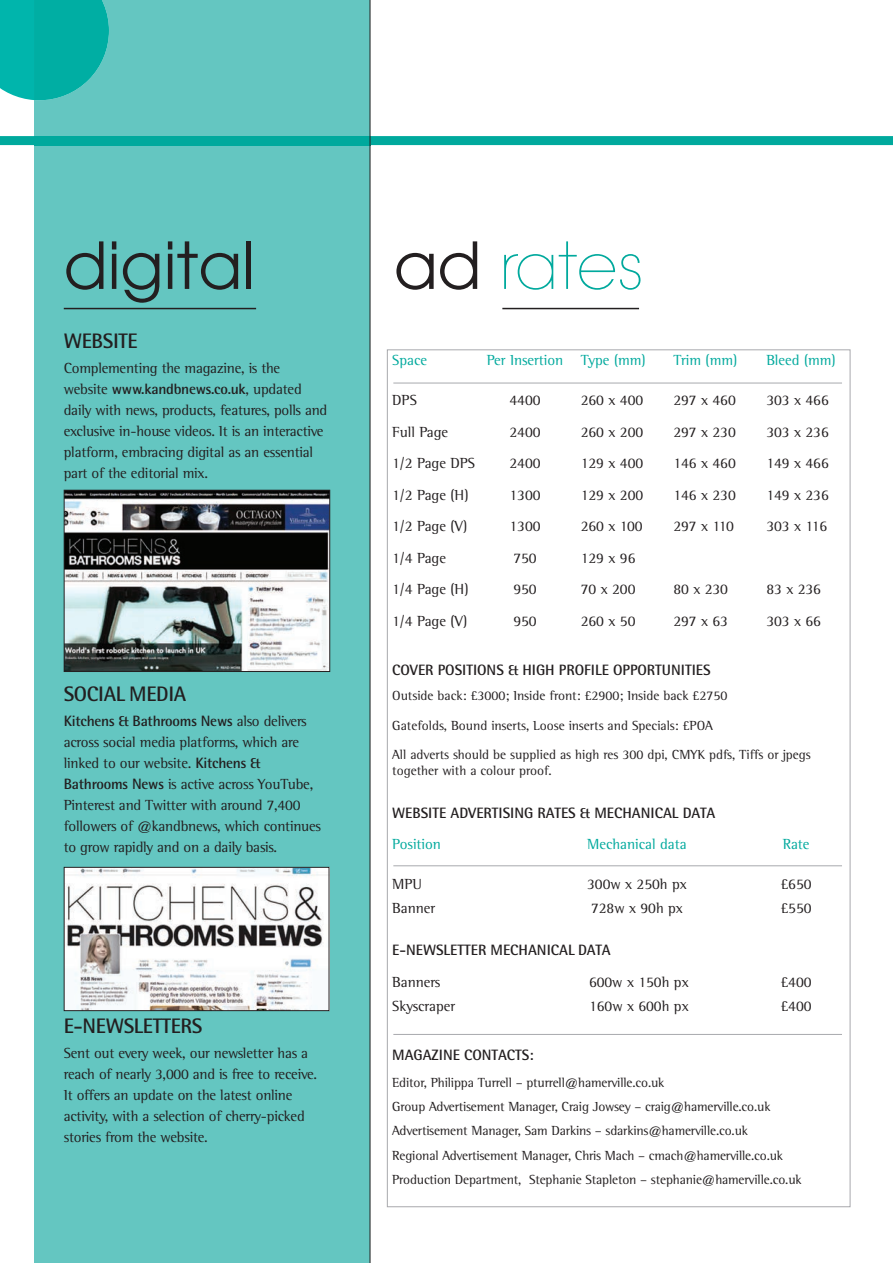
<style>
.page{position:relative;width:893px;height:1263px;background:#fff}
.page>*{position:absolute;margin:0;border:0;box-sizing:border-box;transform-origin:0 0}
.t1{font:64.2px "Avant Garde";color:#231f20}
.t2{font:200 64.2px "Avant Garde";color:#00a99d}
.t3{font:700 21px "Rotis Semi Sans";letter-spacing:-.015em;color:#231f20}
.t4{font:15px/21px "Rotis Semi Serif";letter-spacing:-.015em;color:#231f20}
.t5{font:700 15px "Rotis Semi Sans";color:#231f20}
.t6{font:15px "Rotis Semi Serif";color:#00a99d}
.t7{font:13.5px/24.5px "Rotis Semi Serif";letter-spacing:-.01em;color:#231f20}
.s1{font-weight:400;color:#231f20}
.s2{font-family:"Rotis Semi Serif";font-weight:400}
.s3{font-family:"Rotis Semi Sans";font-weight:700}
</style>
<div class="page">
<div style="left:0;top:136px;width:893px;height:9px;background:#00a99d"></div>
<div style="left:34px;top:0;width:336px;height:1263px;background:#64c6c1"></div>
<div style="left:34px;top:136px;width:336px;height:9px;background:#00a99d"></div>
<img style="left:66px;top:492px;width:262px;height:178px">
<div style="left:64px;top:490px;width:266px;height:182px;border:1px solid #231f20"></div>
<img style="left:66px;top:869px;width:261px;height:140px">
<div style="left:64px;top:867px;width:265px;height:144px;border:1px solid #231f20"></div>
<hr style="left:502px;top:308px;width:137px;height:1px;background:#231f20">
<hr style="left:64px;top:308px;width:192px;height:1px;background:#231f20">
<svg style="left:0;top:0;width:109px;height:100px;background:#0db3aa"></svg>
<hr style="left:393px;top:383px;width:449px;height:1px;background:#a8a9ad">
<hr style="left:393px;top:865px;width:449px;height:1px;background:#a8a9ad">
<hr style="left:393px;top:1034px;width:449px;height:1px;background:#a8a9ad">
<hr style="left:370px;top:0;width:1px;height:1263px;background:#231f20">
<h1 class="t1" style="left:64px;top:241px;width:193px">digital</h1>
<h1 class="t2" style="left:394px;top:241px;width:252px"><span class="s1">ad</span> rates</h1>
<h2 class="t3" style="left:64px;top:333px;width:75px">WEBSITE</h2>
<p class="t4" style="left:64px;top:359px;width:218px">Complementing the magazine, is the</p>
<p class="t5" style="left:64px;top:384px;width:240px"><span class="s2">website</span> www.kandbnews.co.uk<span class="s2">, updated</span></p>
<p class="t4" style="left:64px;top:401px;width:265px">daily with news, products, features, polls and exclusive in-house videos. It is an interactive platform, embracing digital as an essential part of the editorial mix.</p>
<h2 class="t3" style="left:64px;top:686px;width:124px">SOCIAL MEDIA</h2>
<p class="t5" style="left:64px;top:716px;width:245px">Kitchens &amp; Bathrooms News <span class="s2">also delivers</span></p>
<p class="t4" style="left:64px;top:733px;width:259px">across social media platforms, which are linked to our website. <span class="s3">Kitchens &amp; Bathrooms News</span> is active across YouTube, Pinterest and Twitter with around 7,400 followers of @kandbnews, which continues to grow rapidly and on a daily basis.</p>
<h2 class="t3" style="left:64px;top:1018px;width:140px">E-NEWSLETTERS</h2>
<p class="t4" style="left:64px;top:1044px;width:255px">Sent out every week, our newsletter has a reach of nearly 3,000 and is free to receive.<br>It offers an update on the latest online activity, with a selection of cherry-picked stories from the website.</p>
<p class="t6" style="left:392px;top:355px;width:36px">Space</p>
<p class="t6" style="left:487px;top:355px;width:160px">Per Insertion Type (mm)</p>
<p class="t6" style="left:673px;top:355px;width:65px">Trim (mm)</p>
<p class="t6" style="left:766px;top:355px;width:71px">Bleed (mm)</p>
<p class="t4" style="left:392px;top:391px;width:26px">DPS</p>
<p class="t4" style="left:509px;top:391px;width:33px">4400</p>
<p class="t4" style="left:581px;top:391px;width:64px">260 x 400</p>
<p class="t4" style="left:673px;top:391px;width:64px">297 x 460</p>
<p class="t4" style="left:766px;top:391px;width:64px">303 x 466</p>
<p class="t4" style="left:392px;top:423px;width:58px">Full Page</p>
<p class="t4" style="left:509px;top:423px;width:33px">2400</p>
<p class="t4" style="left:581px;top:423px;width:64px">260 x 200</p>
<p class="t4" style="left:673px;top:423px;width:64px">297 x 230</p>
<p class="t4" style="left:766px;top:423px;width:64px">303 x 236</p>
<p class="t4" style="left:392px;top:454px;width:85px">1/2 Page DPS</p>
<p class="t4" style="left:509px;top:454px;width:33px">2400</p>
<p class="t4" style="left:581px;top:454px;width:64px">129 x 400</p>
<p class="t4" style="left:673px;top:454px;width:64px">146 x 460</p>
<p class="t4" style="left:766px;top:454px;width:64px">149 x 466</p>
<p class="t4" style="left:392px;top:486px;width:78px">1/2 Page (H)</p>
<p class="t4" style="left:509px;top:486px;width:33px">1300</p>
<p class="t4" style="left:581px;top:486px;width:64px">129 x 200</p>
<p class="t4" style="left:673px;top:486px;width:64px">146 x 230</p>
<p class="t4" style="left:766px;top:486px;width:64px">149 x 236</p>
<p class="t4" style="left:392px;top:517px;width:77px">1/2 Page (V)</p>
<p class="t4" style="left:509px;top:517px;width:33px">1300</p>
<p class="t4" style="left:581px;top:517px;width:63px">260 x 100</p>
<p class="t4" style="left:673px;top:517px;width:62px">297 x 110</p>
<p class="t4" style="left:766px;top:517px;width:63px">303 x 116</p>
<p class="t4" style="left:392px;top:549px;width:55px">1/4 Page</p>
<p class="t4" style="left:513px;top:549px;width:25px">750</p>
<p class="t4" style="left:581px;top:549px;width:56px">129 x 96</p>
<p class="t4" style="left:392px;top:580px;width:78px">1/4 Page (H)</p>
<p class="t4" style="left:513px;top:580px;width:25px">950</p>
<p class="t4" style="left:581px;top:580px;width:56px">70 x 200</p>
<p class="t4" style="left:673px;top:580px;width:56px">80 x 230</p>
<p class="t4" style="left:766px;top:580px;width:56px">83 x 236</p>
<p class="t4" style="left:392px;top:612px;width:77px">1/4 Page (V)</p>
<p class="t4" style="left:513px;top:612px;width:25px">950</p>
<p class="t4" style="left:581px;top:612px;width:56px">260 x 50</p>
<p class="t4" style="left:673px;top:612px;width:56px">297 x 63</p>
<p class="t4" style="left:766px;top:612px;width:56px">303 x 66</p>
<p class="t5" style="left:392px;top:665px;width:320px">COVER POSITIONS &amp; HIGH PROFILE OPPORTUNITIES</p>
<p class="t7" style="left:392px;top:682px;width:420px;line-height:29.2px">Outside back: £3000; Inside front: £2900; Inside back £2750<br>Gatefolds, Bound inserts, Loose inserts and Specials: £POA<br>All adverts should be supplied as high res 300 dpi, CMYK pdfs, Tiffs or jpegs</p>
<p class="t7" style="left:392px;top:760px;width:161px">together with a colour proof.</p>
<p class="t5" style="left:392px;top:807px;width:325px">WEBSITE ADVERTISING RATES &amp; MECHANICAL DATA</p>
<p class="t6" style="left:392px;top:839px;width:50px">Position</p>
<p class="t6" style="left:587px;top:839px;width:101px">Mechanical data</p>
<p class="t6" style="left:783px;top:839px;width:28px">Rate</p>
<p class="t4" style="left:392px;top:875px;width:31px">MPU</p>
<p class="t4" style="left:587px;top:875px;width:101px">300w x 250h px</p>
<p class="t4" style="left:781px;top:875px;width:32px">£650</p>
<p class="t4" style="left:392px;top:899px;width:45px">Banner</p>
<p class="t4" style="left:591px;top:899px;width:93px">728w x 90h px</p>
<p class="t4" style="left:781px;top:899px;width:32px">£550</p>
<p class="t5" style="left:392px;top:945px;width:220px">E-NEWSLETTER MECHANICAL DATA</p>
<p class="t4" style="left:392px;top:973px;width:50px">Banners</p>
<p class="t4" style="left:589px;top:973px;width:101px">600w x 150h px</p>
<p class="t4" style="left:781px;top:973px;width:32px">£400</p>
<p class="t4" style="left:392px;top:997px;width:64px">Skyscraper</p>
<p class="t4" style="left:589px;top:997px;width:101px">160w x 600h px</p>
<p class="t4" style="left:781px;top:997px;width:32px">£400</p>
<p class="t5" style="left:392px;top:1050px;width:143px">MAGAZINE CONTACTS:</p>
<p class="t7" style="left:392px;top:1071px;width:411px">Editor, Philippa Turrell – pturrell@hamerville.co.uk<br>Group Advertisement Manager, Craig Jowsey – craig@hamerville.co.uk Advertisement Manager, Sam Darkins – sdarkins@hamerville.co.uk<br>Regional Advertisement Manager, Chris Mach – cmach@hamerville.co.uk Production Department, Stephanie Stapleton – stephanie@hamerville.co.uk</p>
</div>
